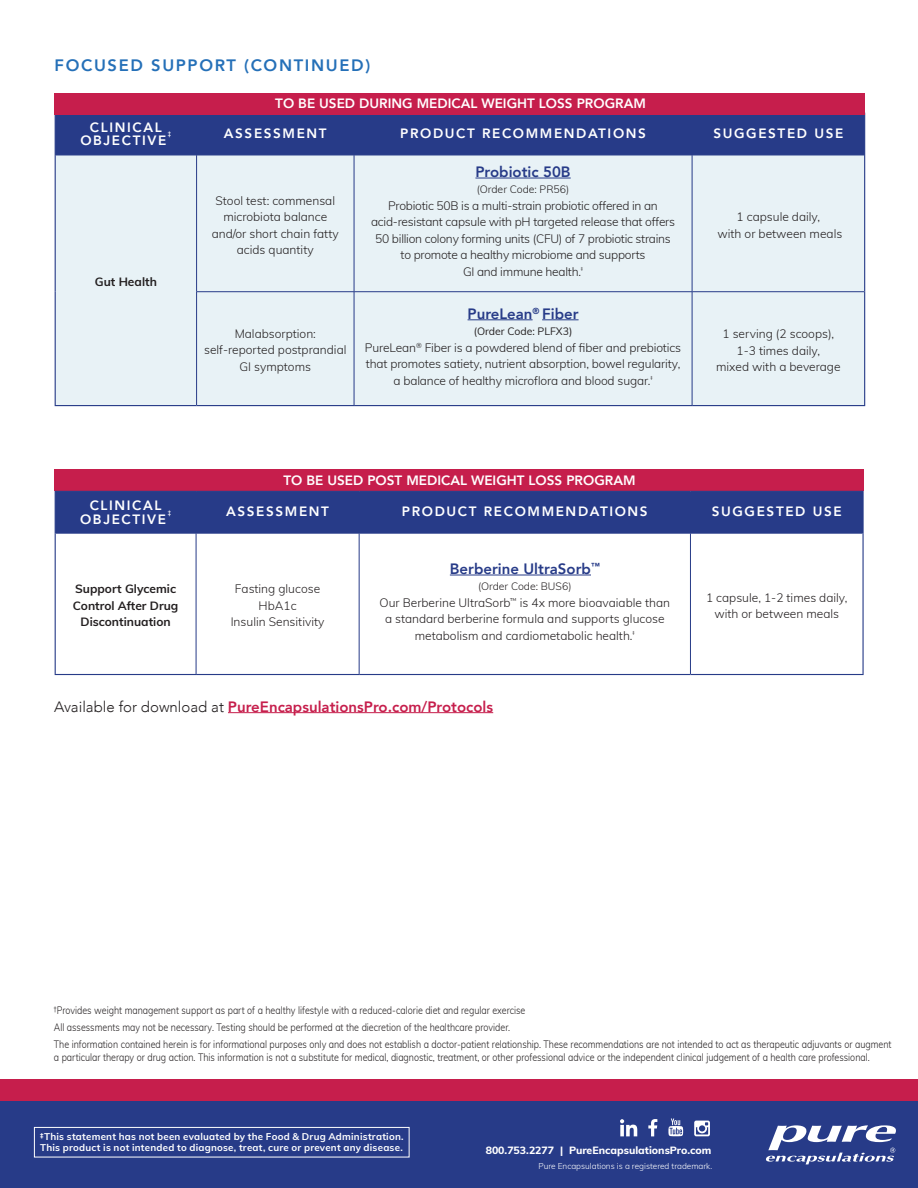
<style>
.page{position:relative;width:918px;height:1188px;background:#fff}
.page>*{position:absolute;margin:0;border:0;box-sizing:border-box;transform-origin:0 0}
.Protocol_Title{font:800 16.5px "Avenir";letter-spacing:.1em;color:#2570b8}
.CTA_URL{font:800 15px "Avenir";color:#c61e4c}
.Table_Product_Name{font:800 15px "Avenir";color:#273b88}
.Column_Header{font:800 13.5px/13.5px "Avenir";letter-spacing:.12em;color:#fff;text-align:center}
.Column_Header-2{font:800 13.5px "Avenir";color:#fff}
.Table_Product_Name-2{font:300 12px/16.5px "Muli";letter-spacing:-.01em;color:#231f20;text-align:center}
.Table_Copy{font:300 12px/16.5px "Muli";color:#231f20;text-align:center}
.Table_Copy-2{font:700 12px/16.5px "Muli";color:#231f20;text-align:center}
.CHART_BODY{font:300 12px "Muli";color:#231f20}
.Disclaimers{font:300 10.5px/13.5px "Muli";color:#231f20;scale:.85 1}
.t1{font:800 10.5px "Muli";color:#fff}
.Table_Product_Name-3{font:300 10.5px "Muli";color:#231f20}
.Table_Product_Name-4{font:10.5px "Muli";color:#231f20}
.t2{font:700 9.75px/10.9px "Muli";letter-spacing:.025em;color:#fff}
.t3{font:300 8.25px "Muli";color:#fff}
.s1{font-weight:300;color:#231f20}
</style>
<div class="page">
<div style="left:0;top:1096px;width:918px;height:92px;background:#273b88"></div>
<svg style="left:648px;top:1119px;width:9px;height:17px"></svg>
<svg style="left:620px;top:1119px;width:17px;height:17px"></svg>
<svg style="left:694px;top:1121px;width:16px;height:15px"></svg>
<svg style="left:668px;top:1119px;width:15px;height:17px"></svg>
<svg style="left:766px;top:1125px;width:130px;height:39px"></svg>
<div style="left:34px;top:1127px;width:375px;height:30px;border:1px solid #fff"></div>
<div style="left:55px;top:469px;width:809px;height:22px;background:#c61e4c"></div>
<div style="left:0;top:1079px;width:918px;height:22px;background:#c61e4c"></div>
<hr style="left:228px;top:712px;width:265px;height:1px;background:#c61e4c">
<div style="left:56px;top:492px;width:806px;height:41px;background:#273b88"></div>
<hr style="left:196px;top:492px;width:1px;height:41px;background:#273b88">
<hr style="left:690px;top:492px;width:1px;height:41px;background:#273b88">
<hr style="left:56px;top:533px;width:140px;height:1px;background:#273b88">
<hr style="left:359px;top:533px;width:331px;height:1px;background:#273b88">
<hr style="left:690px;top:533px;width:172px;height:1px;background:#273b88">
<hr style="left:690px;top:533px;width:1px;height:141px;background:#273b88">
<hr style="left:196px;top:533px;width:163px;height:1px;background:#273b88">
<hr style="left:196px;top:533px;width:1px;height:141px;background:#273b88">
<hr style="left:359px;top:533px;width:1px;height:141px;background:#273b88">
<hr style="left:55px;top:491px;width:141px;height:1px;background:#273b88">
<hr style="left:55px;top:492px;width:1px;height:41px;background:#273b88">
<hr style="left:196px;top:491px;width:163px;height:1px;background:#273b88">
<hr style="left:359px;top:491px;width:331px;height:1px;background:#273b88">
<hr style="left:690px;top:491px;width:174px;height:1px;background:#273b88">
<hr style="left:862px;top:492px;width:2px;height:41px;background:#273b88">
<hr style="left:55px;top:533px;width:1px;height:141px;background:#273b88">
<hr style="left:862px;top:533px;width:2px;height:141px;background:#273b88">
<hr style="left:55px;top:674px;width:141px;height:1px;background:#273b88">
<hr style="left:196px;top:674px;width:163px;height:1px;background:#273b88">
<hr style="left:359px;top:674px;width:331px;height:1px;background:#273b88">
<hr style="left:690px;top:674px;width:174px;height:1px;background:#273b88">
<hr style="left:450px;top:575px;width:141px;height:1px;background:#273b88">
<div style="left:56px;top:114px;width:808px;height:41px;background:#273b88"></div>
<div style="left:56px;top:156px;width:808px;height:249px;background:#e8f2f6"></div>
<hr style="left:196px;top:114px;width:1px;height:41px;background:#273b88">
<hr style="left:692px;top:114px;width:1px;height:41px;background:#273b88">
<hr style="left:56px;top:155px;width:141px;height:1px;background:#273b88">
<hr style="left:354px;top:155px;width:338px;height:1px;background:#273b88">
<hr style="left:692px;top:155px;width:172px;height:1px;background:#273b88">
<hr style="left:692px;top:155px;width:1px;height:137px;background:#273b88">
<hr style="left:354px;top:291px;width:338px;height:1px;background:#273b88">
<hr style="left:692px;top:291px;width:172px;height:1px;background:#273b88">
<hr style="left:692px;top:292px;width:1px;height:113px;background:#273b88">
<hr style="left:197px;top:155px;width:157px;height:1px;background:#273b88">
<hr style="left:196px;top:155px;width:1px;height:137px;background:#273b88">
<hr style="left:354px;top:155px;width:1px;height:137px;background:#273b88">
<hr style="left:196px;top:291px;width:158px;height:1px;background:#273b88">
<hr style="left:196px;top:292px;width:1px;height:113px;background:#273b88">
<hr style="left:354px;top:292px;width:1px;height:113px;background:#273b88">
<hr style="left:55px;top:114px;width:1px;height:41px;background:#273b88">
<hr style="left:864px;top:114px;width:1px;height:41px;background:#273b88">
<hr style="left:55px;top:155px;width:1px;height:137px;background:#273b88">
<hr style="left:55px;top:292px;width:1px;height:113px;background:#273b88">
<hr style="left:55px;top:405px;width:142px;height:1px;background:#273b88">
<hr style="left:864px;top:155px;width:1px;height:137px;background:#273b88">
<hr style="left:864px;top:292px;width:1px;height:113px;background:#273b88">
<hr style="left:197px;top:405px;width:157px;height:1px;background:#273b88">
<hr style="left:354px;top:405px;width:338px;height:1px;background:#273b88">
<hr style="left:692px;top:405px;width:173px;height:1px;background:#273b88">
<hr style="left:475px;top:178px;width:96px;height:1px;background:#273b88">
<hr style="left:468px;top:319px;width:65px;height:1px;background:#273b88">
<hr style="left:542px;top:319px;width:37px;height:1px;background:#273b88">
<div style="left:55px;top:93px;width:810px;height:21px;background:#c61e4c"></div>
<p class="Protocol_Title" style="left:55px;top:53px;width:317px">FOCUSED SUPPORT (CONTINUED)</p>
<p class="Column_Header-2" style="left:275px;top:93px;width:372px">TO BE USED DURING MEDICAL WEIGHT LOSS PROGRAM</p>
<p class="Column_Header" style="left:80px;top:120px;width:93px">CLINICAL<br>OBJECTIVE<sup>‡</sup></p>
<p class="Column_Header" style="left:224px;top:127px;width:104px">ASSESSMENT</p>
<p class="Column_Header" style="left:400px;top:127px;width:247px">PRODUCT RECOMMENDATIONS</p>
<p class="Column_Header" style="left:713px;top:127px;width:131px">SUGGESTED USE</p>
<p class="Table_Copy-2" style="left:95px;top:273px;width:64px">Gut Health</p>
<p class="Table_Copy" style="left:212px;top:191px;width:129px">Stool test: commensal microbiota balance and/or short chain fatty acids quantity</p>
<p class="Table_Copy" style="left:204px;top:325px;width:144px">Malabsorption: self-reported postprandial<br>GI symptoms</p>
<p class="Table_Product_Name" style="left:475px;top:160px;width:97px">Probiotic 50B</p>
<p class="Table_Product_Name-3" style="left:477px;top:182px;width:94px">(Order Code: PR56)</p>
<p class="Table_Product_Name-2" style="left:371px;top:197px;width:306px">Probiotic 50B is a multi-strain probiotic offered in an acid-resistant capsule with pH targeted release that offers 50 billion colony forming units (CFU) of 7 probiotic strains to promote a healthy microbiome and supports<br>GI and immune health.<sup>‡</sup></p>
<p class="Table_Copy" style="left:717px;top:208px;width:126px">1 capsule daily,<br>with or between meals</p>
<p class="Table_Product_Name" style="left:468px;top:302px;width:112px">PureLean<sup>®</sup> Fiber</p>
<p class="Table_Product_Name-4" style="left:474px;top:324px;width:100px">(Order Code: PLFX3)</p>
<p class="Table_Product_Name-2" style="left:365px;top:339px;width:318px">PureLean<sup>®</sup> Fiber is a powdered blend of fiber and prebiotics that promotes satiety, nutrient absorption, bowel regularity, a balance of healthy microflora and blood sugar.<sup>‡</sup></p>
<p class="Table_Copy" style="left:716px;top:325px;width:126px">1 serving (2 scoops),<br>1-3 times daily,<br>mixed with a beverage</p>
<p class="Column_Header-2" style="left:283px;top:470px;width:354px">TO BE USED POST MEDICAL WEIGHT LOSS PROGRAM</p>
<p class="Column_Header" style="left:80px;top:499px;width:93px">CLINICAL<br>OBJECTIVE<sup>‡</sup></p>
<p class="Column_Header" style="left:226px;top:505px;width:104px">ASSESSMENT</p>
<p class="Column_Header" style="left:402px;top:505px;width:247px">PRODUCT RECOMMENDATIONS</p>
<p class="Column_Header" style="left:712px;top:505px;width:131px">SUGGESTED USE</p>
<p class="Table_Copy-2" style="left:73px;top:580px;width:107px">Support Glycemic<br>Control After Drug<br>Discontinuation</p>
<p class="CHART_BODY" style="left:235px;top:580px;width:87px">Fasting glucose</p>
<p class="CHART_BODY" style="left:259px;top:597px;width:40px">HbA1c</p>
<p class="CHART_BODY" style="left:231px;top:613px;width:95px">Insulin Sensitivity</p>
<p class="Table_Product_Name" style="left:450px;top:557px;width:151px">Berberine UltraSorb<sup>™</sup></p>
<p class="Table_Product_Name-3" style="left:478px;top:579px;width:95px">(Order Code: BUS6)</p>
<p class="Table_Product_Name-2" style="left:379px;top:594px;width:292px">Our Berberine UltraSorb<sup>™</sup> is 4x more bioavaiable than a standard berberine formula and supports glucose metabolism and cardiometabolic health.<sup>‡</sup></p>
<p class="Table_Copy" style="left:706px;top:588px;width:143px">1 capsule, 1-2 times daily, with or between meals</p>
<p class="CTA_URL" style="left:54px;top:695px;width:441px"><span class="s1">Available for download at</span> PureEncapsulationsPro.com/Protocols</p>
<p class="Disclaimers" style="left:54px;top:1003px;width:556px">†Provides weight management support as part of a healthy lifestyle with a reduced-calorie diet and regular exercise</p>
<p class="Disclaimers" style="left:54px;top:1020px;width:538px">All assessments may not be necessary. Testing should be performed at the diecretion of the healthcare provider.</p>
<p class="Disclaimers" style="left:54px;top:1037px;width:987px">The information contained herein is for informational purposes only and does not establish a doctor-patient relationship. These recommendations are not intended to act as therapeutic adjuvants or augment a particular therapy or drug action. This information is not a substitute for medical, diagnostic, treatment, or other professional advice or the independent clinical judgement of a health care professional.</p>
<p class="t2" style="left:40px;top:1131px;width:365px">‡This statement has not been evaluated by the Food &amp; Drug Administration.<br>This product is not intended to diagnose, treat, cure or prevent any disease.</p>
<p class="t1" style="left:486px;top:1142px;width:227px">800.753.2277 | PureEncapsulationsPro.com</p>
<p class="t3" style="left:538px;top:1160px;width:175px">Pure Encapsulations is a registered trademark.</p>
</div>
